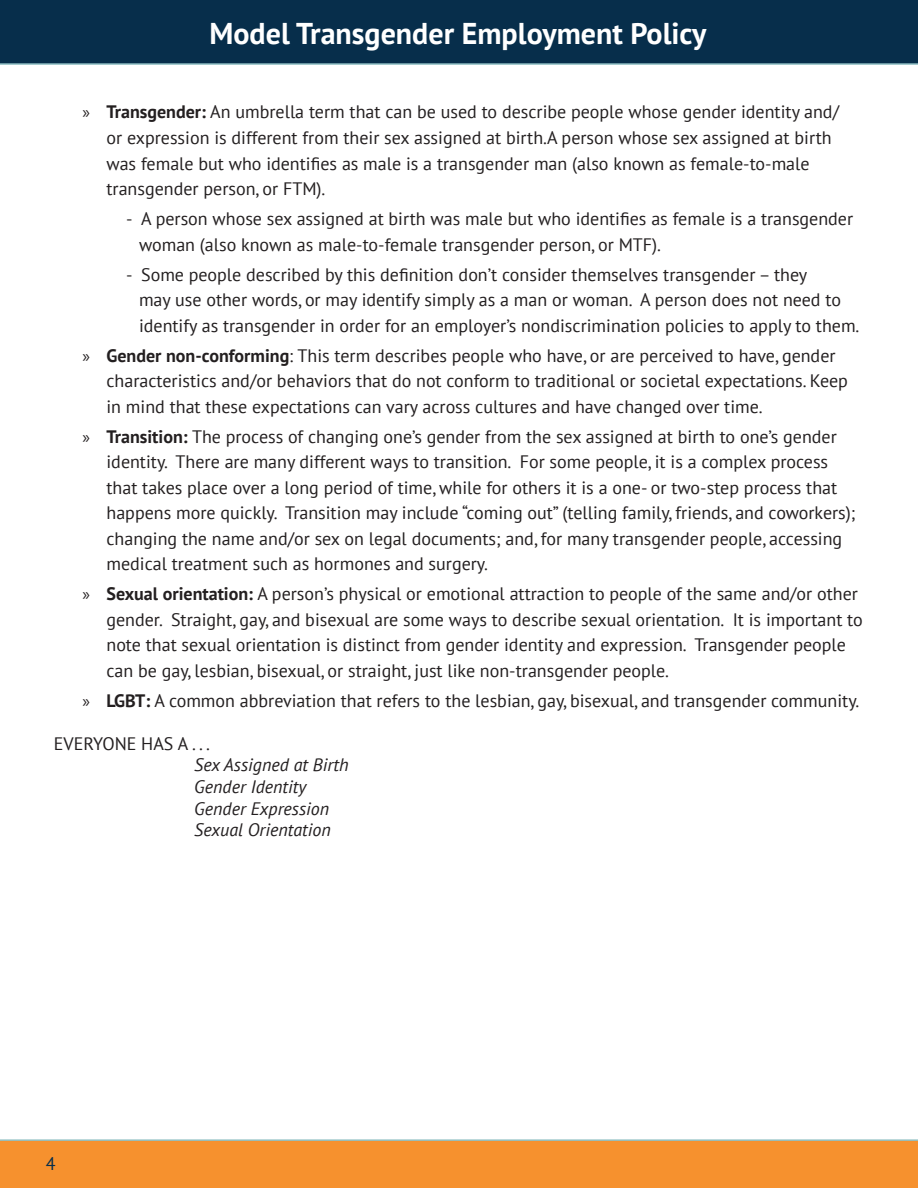
<style>
.page{position:relative;width:918px;height:1188px;background:#fff}
.page>*{position:absolute;margin:0;border:0;box-sizing:border-box;transform-origin:0 0}
.t1{font:700 30px "PT Sans";color:#fff}
.t2{font:18px/25.5px "PT Sans";color:#231f20}
.t3{font:italic 18px/21.6px "PT Sans";color:#231f20}
.t4{font:18px "PT Sans";color:#072e4b}
.s1{font-family:"Myriad Pro"}
.s2{font-weight:700}
</style>
<div class="page">
<div style="left:0;top:0;width:918px;height:65px;background:#072e4b"></div>
<div style="left:0;top:1139px;width:918px;height:49px;background:#f6912e"></div>
<h1 class="t1" style="left:209px;top:14px;width:498px">Model Transgender Employment Policy</h1>
<p class="t2" style="left:106px;top:99px;width:734px;text-indent:-24px"><span class="s1">»</span> <span class="s2">Transgender:</span> An umbrella term that can be used to describe people whose gender identity and/ or expression is different from their sex assigned at birth.A person whose sex assigned at birth was female but who identifies as male is a transgender man (also known as female-to-male transgender person, or FTM).</p>
<p class="t2" style="left:139px;top:206px;width:716px;text-indent:-13px">- A person whose sex assigned at birth was male but who identifies as female is a transgender woman (also known as male-to-female transgender person, or MTF).</p>
<p class="t2" style="left:139px;top:261px;width:722px;text-indent:-13px">- Some people described by this definition don’t consider themselves transgender – they<br>may use other words, or may identify simply as a man or woman. A person does not need to identify as transgender in order for an employer’s nondiscrimination policies to apply to them.</p>
<p class="t2" style="left:106px;top:342px;width:743px;text-indent:-24px"><span class="s1">»</span> <span class="s2">Gender non-conforming</span>: This term describes people who have, or are perceived to have, gender characteristics and/or behaviors that do not conform to traditional or societal expectations. Keep in mind that these expectations can vary across cultures and have changed over time.</p>
<p class="t2" style="left:106px;top:423px;width:750px;text-indent:-24px"><span class="s1">»</span> <span class="s2">Transition:</span> The process of changing one’s gender from the sex assigned at birth to one’s gender identity. There are many different ways to transition. For some people, it is a complex process that takes place over a long period of time, while for others it is a one- or two-step process that happens more quickly. Transition may include “coming out” (telling family, friends, and coworkers); changing the name and/or sex on legal documents; and, for many transgender people, accessing medical treatment such as hormones and surgery.</p>
<p class="t2" style="left:106px;top:581px;width:758px;text-indent:-24px"><span class="s1">»</span> <span class="s2">Sexual orientation:</span> A person’s physical or emotional attraction to people of the same and/or other gender. Straight, gay, and bisexual are some ways to describe sexual orientation. It is important to note that sexual orientation is distinct from gender identity and expression. Transgender people can be gay, lesbian, bisexual, or straight, just like non-transgender people.</p>
<p class="t2" style="left:83px;top:687px;width:778px"><span class="s1">»</span> <span class="s2">LGBT:</span> A common abbreviation that refers to the lesbian, gay, bisexual, and transgender community.</p>
<p class="t2" style="left:54px;top:730px;width:158px">EVERYONE HAS A . . .</p>
<p class="t3" style="left:194px;top:754px;width:156px">Sex Assigned at Birth<br>Gender Identity<br>Gender Expression<br>Sexual Orientation</p>
<p class="t4" style="left:46px;top:1152px;width:11px">4</p>
</div>
